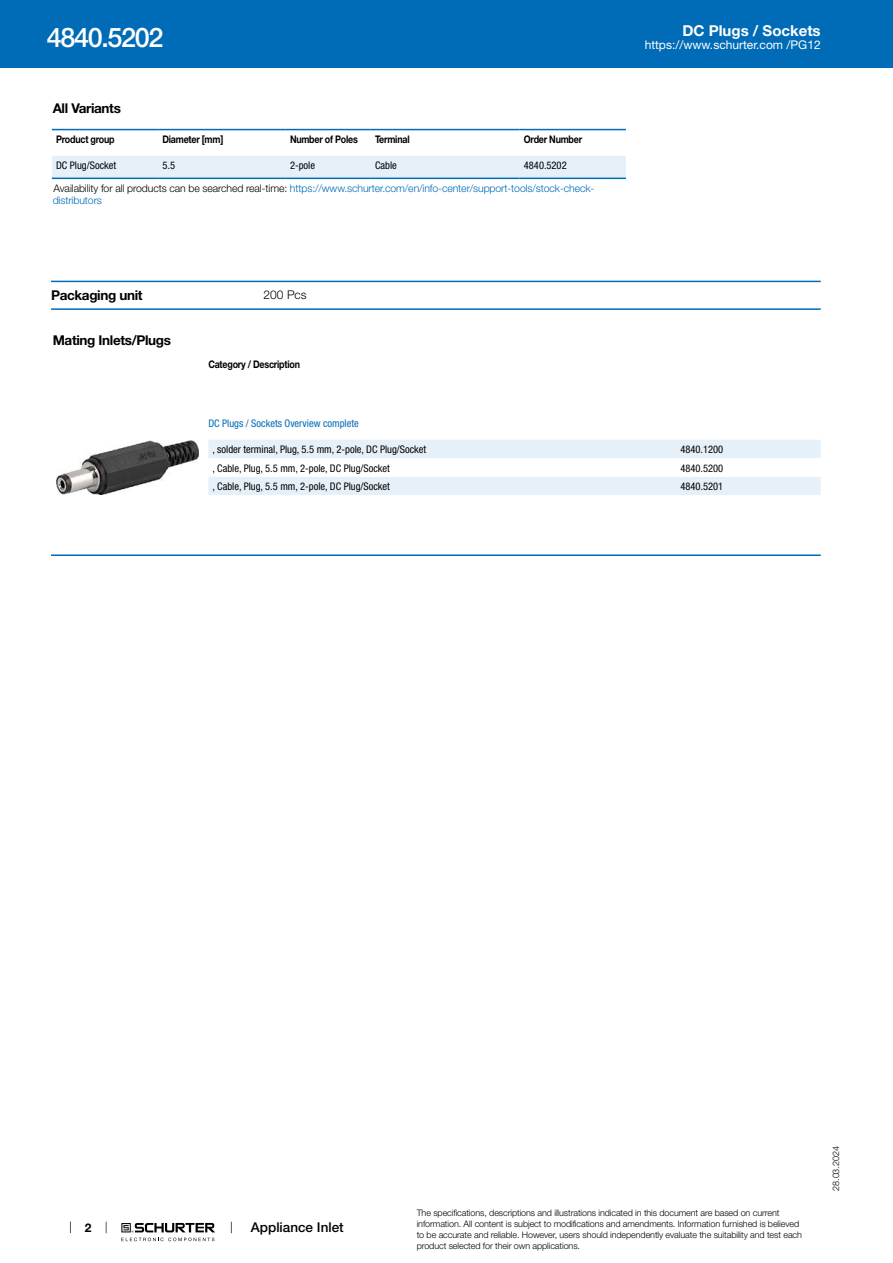
<style>
.page{position:relative;width:893px;height:1263px;background:#fff}
.page>*{position:absolute;margin:0;border:0;box-sizing:border-box;transform-origin:0 0}
.t1{font:500 27px "Helvetica Neue LT";letter-spacing:-.05em;color:#fff}
.t2{font:700 15px "Helvetica Neue LT";color:#fff}
.t3{font:700 13.5px "Helvetica Neue LT";letter-spacing:-.025em;color:#000}
.t4{font:500 13.5px "Helvetica Neue LT";color:#000}
.t5{font:12px "Helvetica Neue LT";color:#fff}
.t6{font:300 12px "Helvetica Neue LT";color:#000}
.t7{font:700 12px "Helvetica Neue LT";color:#000}
.t8{font:condensed 10.5px "Helvetica Neue LT";color:#000}
.t9{font:300 10.5px/22.6px "Helvetica Neue LT";letter-spacing:-.01em;color:#006bb6}
.t10{font:700 10.5px "Helvetica Neue LT";letter-spacing:-.025em;color:#000;scale:.85 1}
.t11{font:condensed 10.5px "Helvetica Neue LT";color:#006bb6}
.t12{font:300 9px/10.8px "Helvetica Neue LT";letter-spacing:-.01em;color:#000}
.s1{font-weight:400;font-stretch:condensed;color:#000}
.s2{color:#000}
</style>
<div class="page">
<svg style="left:70px;top:1221px;width:1px;height:12px"></svg>
<svg style="left:121px;top:1223px;width:94px;height:18px"></svg>
<div style="left:0;top:0;width:893px;height:68px;background:#006bb6"></div>
<svg style="left:52px;top:130px;width:574px;height:50px"></svg>
<div style="left:52px;top:156px;width:574px;height:22px;background:#e6f0f8"></div>
<hr style="left:52px;top:129px;width:106px;height:1px;background:#006bb6">
<hr style="left:158px;top:129px;width:128px;height:1px;background:#006bb6">
<hr style="left:286px;top:129px;width:85px;height:1px;background:#006bb6">
<hr style="left:371px;top:129px;width:149px;height:1px;background:#006bb6">
<hr style="left:520px;top:129px;width:106px;height:1px;background:#006bb6">
<hr style="left:52px;top:178px;width:106px;height:1px;background:#006bb6">
<hr style="left:158px;top:178px;width:128px;height:1px;background:#006bb6">
<hr style="left:286px;top:178px;width:85px;height:1px;background:#006bb6">
<hr style="left:371px;top:178px;width:149px;height:1px;background:#006bb6">
<hr style="left:520px;top:178px;width:106px;height:1px;background:#006bb6">
<hr style="left:51px;top:281px;width:770px;height:1px;background:#006bb6">
<hr style="left:51px;top:308px;width:770px;height:2px;background:#006bb6">
<img style="left:56px;top:441px;width:143px;height:53px">
<svg style="left:208px;top:440px;width:613px;height:55px"></svg>
<hr style="left:51px;top:554px;width:770px;height:2px;background:#006bb6">
<h1 class="t1" style="left:47px;top:21px;width:118px">4840.5202</h1>
<h3 class="t3" style="left:53px;top:99px;width:70px">All Variants</h3>
<p class="t10" style="left:56px;top:133px;width:70px">Product group</p>
<p class="t10" style="left:162px;top:133px;width:73px">Diameter [mm]</p>
<p class="t10" style="left:290px;top:133px;width:81px">Number of Poles</p>
<p class="t10" style="left:375px;top:133px;width:42px">Terminal</p>
<p class="t10" style="left:524px;top:133px;width:70px">Order Number</p>
<p class="t8" style="left:56px;top:159px;width:62px">DC Plug/Socket</p>
<p class="t8" style="left:162px;top:159px;width:14px">5.5</p>
<p class="t8" style="left:290px;top:159px;width:27px">2-pole</p>
<p class="t8" style="left:375px;top:159px;width:23px">Cable</p>
<p class="t9" style="left:54px;top:154px;width:542px;text-indent:470px"><span class="s1">4840.5202<br></span><span class="s2">Availability for all products can be searched real-time:</span> https://www.schurter.com/en/info-center/support-tools/stock-check-</p>
<p class="t9" style="left:53px;top:189px;width:51px">distributors</p>
<h3 class="t3" style="left:51px;top:287px;width:93px">Packaging unit</h3>
<h3 class="t6" style="left:264px;top:287px;width:44px">200 Pcs</h3>
<h3 class="t3" style="left:53px;top:332px;width:120px">Mating Inlets/Plugs</h3>
<p class="t10" style="left:208px;top:358px;width:109px">Category / Description</p>
<h2 class="t2" style="left:682px;top:21px;width:140px">DC Plugs / Sockets</h2>
<h3 class="t5" style="left:645px;top:38px;width:178px">https://www.schurter.com /PG12</h3>
<p class="t11" style="left:208px;top:417px;width:152px">DC Plugs / Sockets Overview complete</p>
<p class="t8" style="left:213px;top:443px;width:215px">, solder terminal, Plug, 5.5 mm, 2-pole, DC Plug/Socket</p>
<p class="t8" style="left:680px;top:443px;width:44px">4840.1200</p>
<p class="t8" style="left:213px;top:462px;width:179px">, Cable, Plug, 5.5 mm, 2-pole, DC Plug/Socket</p>
<p class="t8" style="left:680px;top:462px;width:44px">4840.5200</p>
<p class="t8" style="left:213px;top:480px;width:179px">, Cable, Plug, 5.5 mm, 2-pole, DC Plug/Socket</p>
<p class="t8" style="left:680px;top:480px;width:44px">4840.5201</p>
<h3 class="t7" style="left:85px;top:1220px;width:8px">2</h3>
<h3 class="t4" style="left:251px;top:1219px;width:94px">Appliance Inlet</h3>
<p class="t12" style="left:417px;top:1207px;width:387px">The specifications, descriptions and illustrations indicated in this document are based on current information. All content is subject to modifications and amendments. Information furnished is believed to be accurate and reliable. However, users should independently evaluate the suitability and test each product selected for their own applications.</p>
<p class="t12" style="left:830px;top:1191px;width:46px;rotate:-90deg">28.03.2024</p>
</div>
